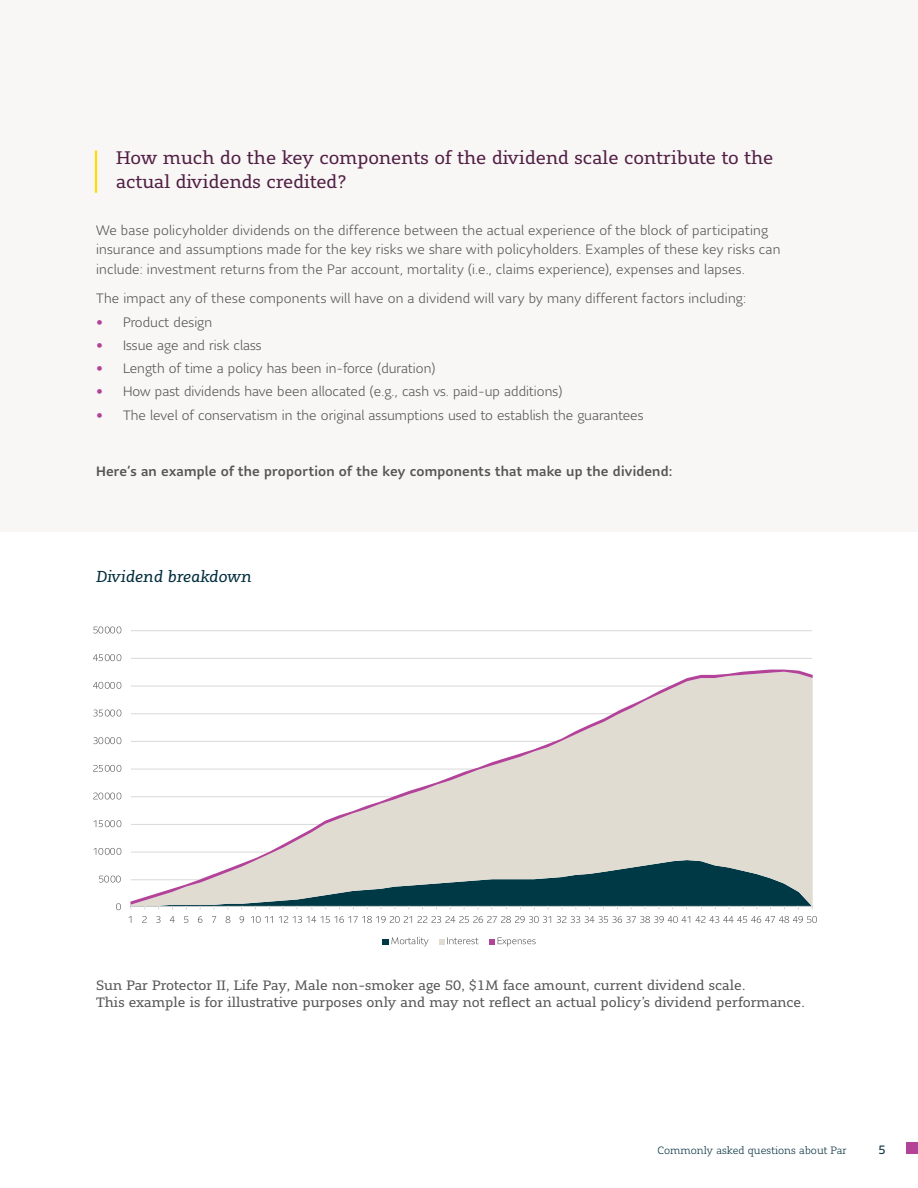
<style>
.page{position:relative;width:918px;height:1188px;background:#fff}
.page>*{position:absolute;margin:0;border:0;box-sizing:border-box;transform-origin:0 0}
.t1{font:18px/24px "Sun Life Serif";color:#511e44}
.t2{font:italic 15.75px "Sun Life Serif";color:#002d3d}
.t3{font:300 13.5px/19.5px "Sun Life Sans";letter-spacing:.01em;color:#555}
.t4{font:13.5px/16.5px "Sun Life Serif";color:#555}
.t5{font:500 13.5px "Sun Life Sans";letter-spacing:.015em;color:#555}
.t6{font:12px "Sun Life Sans";color:#002d3d}
.t7{font:300 10.5px "Sun Life Serif";color:#002d3d}
.s1{color:#b24398}
</style>
<div class="page">
<div style="left:0;top:0;width:918px;height:531px;background:#f8f7f5"></div>
<div style="left:906px;top:1143px;width:12px;height:11px;background:#b24398"></div>
<hr style="left:95px;top:151px;width:2px;height:42px;background:#fd0">
<hr style="left:131px;top:658px;width:681px;height:1px;background:#dad9d9">
<hr style="left:131px;top:630px;width:681px;height:1px;background:#dad9d9">
<svg style="left:131px;top:670px;width:682px;height:190px"></svg>
<svg style="left:130px;top:860px;width:683px;height:50px;background:#869b9d"></svg>
<svg style="left:116px;top:903px;width:5px;height:7px"></svg>
<svg style="left:99px;top:876px;width:22px;height:7px"></svg>
<svg style="left:94px;top:848px;width:27px;height:7px"></svg>
<svg style="left:94px;top:820px;width:27px;height:7px"></svg>
<svg style="left:93px;top:793px;width:28px;height:7px"></svg>
<svg style="left:93px;top:765px;width:28px;height:7px"></svg>
<svg style="left:93px;top:737px;width:28px;height:7px"></svg>
<svg style="left:93px;top:710px;width:28px;height:6px"></svg>
<svg style="left:93px;top:682px;width:28px;height:7px"></svg>
<svg style="left:93px;top:654px;width:28px;height:7px"></svg>
<svg style="left:93px;top:627px;width:28px;height:6px"></svg>
<svg style="left:142px;top:916px;width:5px;height:7px"></svg>
<svg style="left:156px;top:916px;width:5px;height:7px"></svg>
<svg style="left:170px;top:916px;width:5px;height:7px"></svg>
<svg style="left:184px;top:916px;width:4px;height:7px"></svg>
<svg style="left:198px;top:916px;width:4px;height:7px"></svg>
<svg style="left:212px;top:916px;width:4px;height:7px"></svg>
<svg style="left:226px;top:916px;width:4px;height:7px"></svg>
<svg style="left:240px;top:916px;width:4px;height:7px"></svg>
<svg style="left:251px;top:916px;width:22px;height:7px"></svg>
<svg style="left:279px;top:916px;width:133px;height:7px"></svg>
<svg style="left:418px;top:916px;width:133px;height:7px"></svg>
<svg style="left:557px;top:916px;width:133px;height:7px"></svg>
<svg style="left:696px;top:916px;width:121px;height:7px"></svg>
<svg style="left:383px;top:937px;width:46px;height:9px"></svg>
<svg style="left:439px;top:937px;width:39px;height:7px"></svg>
<svg style="left:489px;top:937px;width:47px;height:9px"></svg>
<h1 class="t1" style="left:116px;top:146px;width:659px">How much do the key components of the dividend scale contribute to the actual dividends credited?</h1>
<p class="t3" style="left:96px;top:220px;width:686px">We base policyholder dividends on the difference between the actual experience of the block of participating insurance and assumptions made for the key risks we share with policyholders. Examples of these key risks can include: investment returns from the Par account, mortality (i.e., claims experience), expenses and lapses.</p>
<p class="t3" style="left:96px;top:288px;width:652px">The impact any of these components will have on a dividend will vary by many different factors including:</p>
<p class="t3" style="left:96px;top:312px;width:118px"><span class="s1">•</span> Product design</p>
<p class="t3" style="left:96px;top:335px;width:167px"><span class="s1">•</span> Issue age and risk class</p>
<p class="t3" style="left:96px;top:359px;width:341px"><span class="s1">•</span> Length of time a policy has been in-force (duration)</p>
<p class="t3" style="left:96px;top:382px;width:468px"><span class="s1">•</span> How past dividends have been allocated (e.g., cash vs. paid-up additions)</p>
<p class="t3" style="left:96px;top:405px;width:549px"><span class="s1">•</span> The level of conservatism in the original assumptions used to establish the guarantees</p>
<p class="t5" style="left:96px;top:462px;width:578px">Here’s an example of the proportion of the key components that make up the dividend:</p>
<p class="t2" style="left:96px;top:566px;width:157px">Dividend breakdown</p>
<p class="t4" style="left:96px;top:977px;width:710px">Sun Par Protector II, Life Pay, Male non-smoker age 50, $1M face amount, current dividend scale.<br>This example is for illustrative purposes only and may not reflect an actual policy’s dividend performance.</p>
<p class="t7" style="left:658px;top:1144px;width:191px">Commonly asked questions about Par</p>
<p class="t6" style="left:878px;top:1142px;width:9px">5</p>
</div>
